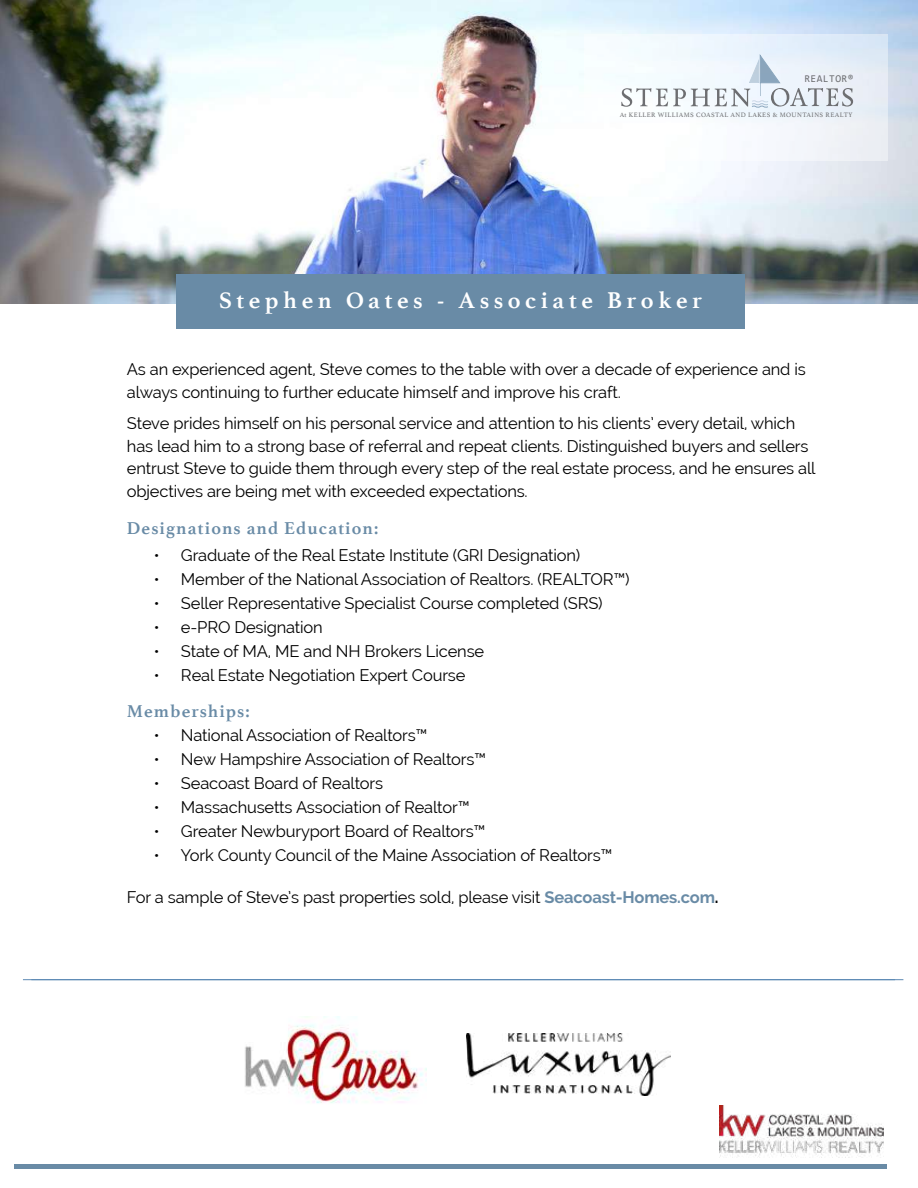
<style>
.page{position:relative;width:918px;height:1188px;background:#fff}
.page>*{position:absolute;margin:0;border:0;box-sizing:border-box;transform-origin:0 0}
.t1{font:700 24px "Athelas";letter-spacing:.19em;color:#fff}
.t2{font:700 18px "Athelas";letter-spacing:.06em;color:#698ba6}
.t3{font:16.5px/22.5px "Raleway";letter-spacing:-.01em;color:#000}
.t4{font:10.35px "Consolas";letter-spacing:.045em;color:#6d6e71}
.t5{font:6.75px "Athelas";letter-spacing:.065em;color:#6d6e71}
.s1{font-weight:700;color:#698ba6}
.s2{font-weight:700}
</style>
<div class="page">
<img style="left:720px;top:1106px;width:163px;height:52px">
<hr style="left:15px;top:1164px;width:872px;height:4px;background:#698ba6">
<img style="left:0;top:0;width:918px;height:304px">
<div style="left:585px;top:34px;width:303px;height:127px;background:linear-gradient(to right,#fff,#e6edf6)"></div>
<svg style="left:621px;top:55px;width:232px;height:52px"></svg>
<div style="left:176px;top:274px;width:569px;height:54px;background:#698ba6"></div>
<hr style="left:31px;top:979px;width:872px;height:1px;background:#5b89b4">
<hr style="left:23px;top:979px;width:872px;height:1px;background:#5b89b4">
<img style="left:466px;top:1033px;width:204px;height:62px">
<img style="left:245px;top:1017px;width:181px;height:86px">
<p class="t4" style="left:804px;top:72px;width:51px">REALTOR®</p>
<p class="t5" style="left:620px;top:109px;width:234px">At KELLER WILLIAMS COASTAL AND LAKES &amp; MOUNTAINS REALTY</p>
<h1 class="t1" style="left:219px;top:281px;width:484px">Stephen Oates - Associate Broker</h1>
<p class="t3" style="left:127px;top:358px;width:680px">As an experienced agent, Steve comes to the table with over a decade of experience and is always continuing to further educate himself and improve his craft.</p>
<p class="t3" style="left:127px;top:412px;width:690px">Steve prides himself on his personal service and attention to his clients’ every detail, which has lead him to a strong base of referral and repeat clients. Distinguished buyers and sellers entrust Steve to guide them through every step of the real estate process, and he ensures all objectives are being met with exceeded expectations.</p>
<p class="t2" style="left:127px;top:514px;width:253px">Designations and Education:</p>
<p class="t3" style="left:154px;top:544px;width:428px">• Graduate of the Real Estate Institute (GRI Designation)</p>
<p class="t3" style="left:154px;top:568px;width:477px">• Member of the National Association of Realtors. (REALTOR™)</p>
<p class="t3" style="left:154px;top:592px;width:450px">• Seller Representative Specialist Course completed (SRS)</p>
<p class="t3" style="left:154px;top:616px;width:170px">• e-PRO Designation</p>
<p class="t3" style="left:154px;top:640px;width:332px">• State of MA, ME and NH Brokers License</p>
<p class="t3" style="left:154px;top:664px;width:313px">• Real Estate Negotiation Expert Course</p>
<p class="t2" style="left:127px;top:697px;width:124px">Memberships:</p>
<p class="t3" style="left:154px;top:724px;width:275px">• National Association of Realtors™</p>
<p class="t3" style="left:154px;top:748px;width:334px">• New Hampshire Association of Realtors™</p>
<p class="t3" style="left:154px;top:772px;width:231px">• Seacoast Board of Realtors</p>
<p class="t3" style="left:154px;top:796px;width:317px">• Massachusetts Association of Realtor™</p>
<p class="t3" style="left:154px;top:820px;width:333px">• Greater Newburyport Board of Realtors™</p>
<p class="t3" style="left:154px;top:844px;width:460px">• York County Council of the Maine Association of Realtors™</p>
<p class="t3" style="left:127px;top:886px;width:593px">For a sample of Steve’s past properties sold, please visit <span class="s1">Seacoast-Homes.com</span><span class="s2">.</span></p>
</div>
